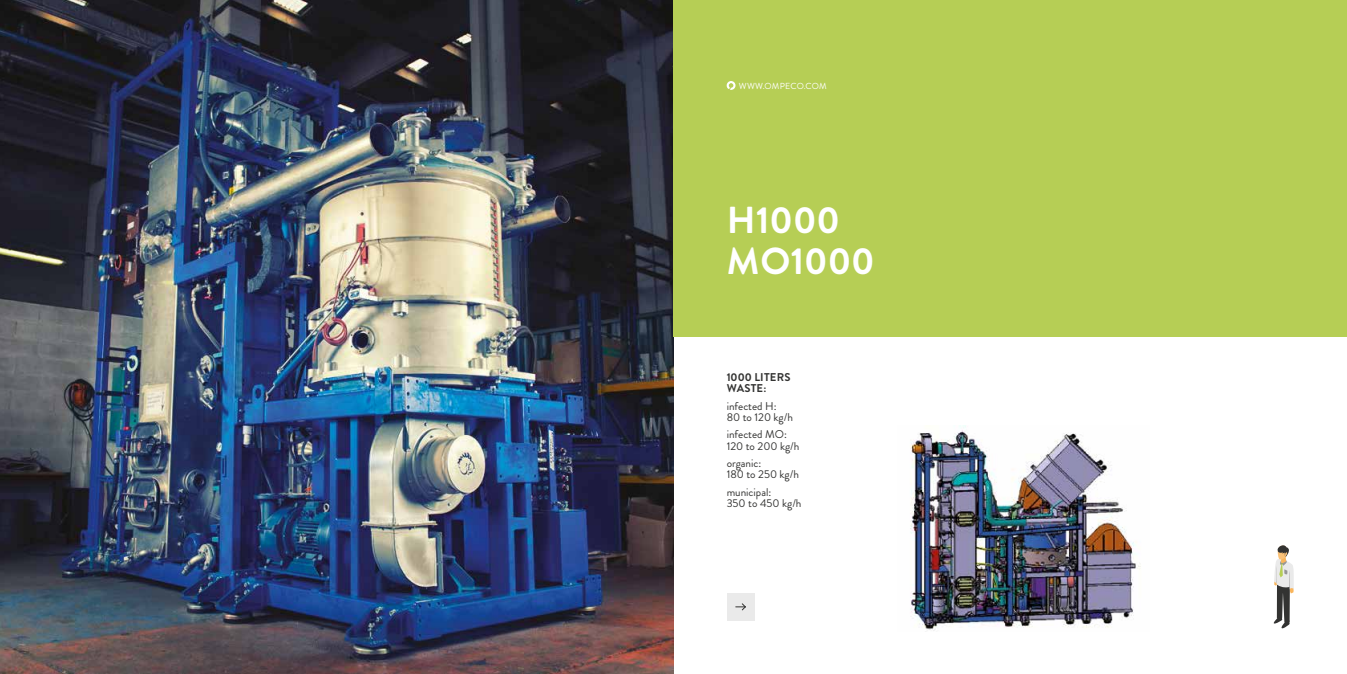
<style>
.page{position:relative;width:1347px;height:674px;background:#fff}
.page>*{position:absolute;margin:0;border:0;box-sizing:border-box;transform-origin:0 0}
.t1{font:700 37.5px/40px "Brandon Grotesque";color:#fff}
.t2{font:11.25px/11.2px "Brandon Grotesque";color:#333332}
.t3{font:700 11.25px/11.2px "Brandon Grotesque";letter-spacing:.02em;color:#333332}
.t4{font:8.75px "Brandon Grotesque";letter-spacing:.02em;color:#fff}
</style>
<div class="page">
<img style="left:0;top:0;width:673px;height:673px">
<div style="left:673px;top:0;width:673px;height:337px;background:#b6ce55"></div>
<svg style="left:726px;top:81px;width:9px;height:9px"></svg>
<div style="left:726px;top:592px;width:28px;height:28px;background:#eaeaea"></div>
<svg style="left:735px;top:603px;width:11px;height:7px"></svg>
<img style="left:910px;top:425px;width:231px;height:206px">
<svg style="left:1273px;top:545px;width:20px;height:84px"></svg>
<p class="t4" style="left:739px;top:79px;width:89px">WWW.OMPECO.COM</p>
<h1 class="t1" style="left:727px;top:201px;width:149px">H1000<br>MO1000</h1>
<p class="t3" style="left:726px;top:371px;width:65px">1000 LITERS<br>WASTE:</p>
<p class="t2" style="left:726px;top:400px;width:68px">infected H:<br>80 to 120 kg/h</p>
<p class="t2" style="left:726px;top:428px;width:74px">infected MO:<br>120 to 200 kg/h</p>
<p class="t2" style="left:726px;top:457px;width:74px">organic:<br>180 to 250 kg/h</p>
<p class="t2" style="left:726px;top:486px;width:76px">municipal:<br>350 to 450 kg/h</p>
</div>
